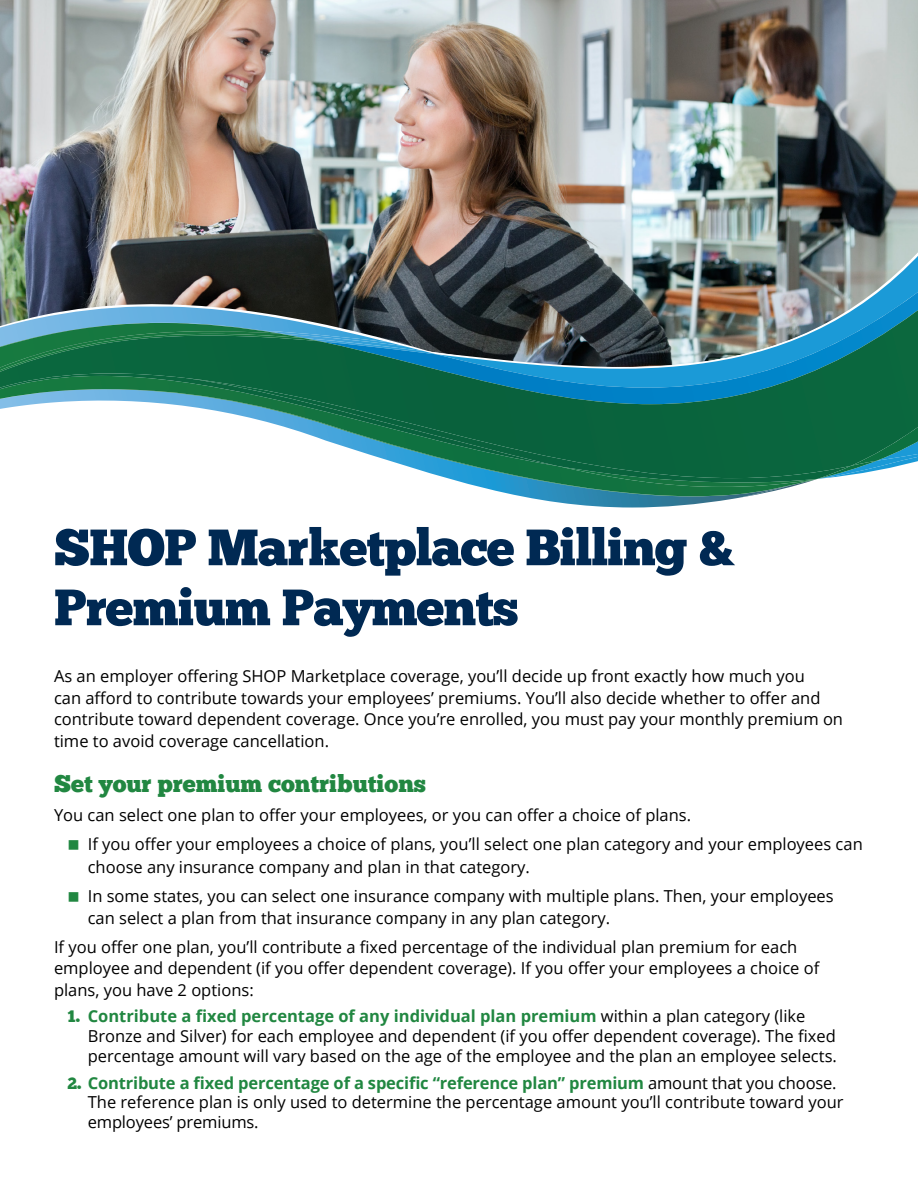
<style>
.page{position:relative;width:918px;height:1188px;background:#fff}
.page>*{position:absolute;margin:0;border:0;box-sizing:border-box;transform-origin:0 0}
.t1{font:51px/60px "Chunk Five Ex";letter-spacing:-.02em;color:#002953}
.t2{font:24px "Chunk Five Ex";color:#218741}
.text_no_indent{font:16.5px/21.6px "Open Sans";color:#000}
.s1{color:#218741}
.s2{font-family:"Chunk Five Ex";color:#218741}
.s3{font-weight:700;color:#218741}
</style>
<div class="page">
<img style="left:0;top:0;width:918px;height:201px">
<svg style="left:549px;top:501px;width:170px;height:7px"></svg>
<img style="left:0;top:201px;width:918px;height:300px">
<img style="left:0;top:204px;width:918px;height:103px">
<img style="left:437px;top:206px;width:481px;height:86px">
<img style="left:320px;top:292px;width:598px;height:15px">
<svg style="left:0;top:307px;width:918px;height:191px"></svg>
<svg style="left:187px;top:478px;width:664px;height:5px"></svg>
<svg style="left:0;top:310px;width:918px;height:168px"></svg>
<h1 class="t1" style="left:54px;top:516px;width:683px">SHOP Marketplace Billing &amp;<br>Premium Payments</h1>
<p class="text_no_indent" style="left:54px;top:665px;width:791px">As an employer offering SHOP Marketplace coverage, you’ll decide up front exactly how much you<br>can afford to contribute towards your employees’ premiums. You’ll also decide whether to offer and contribute toward dependent coverage. Once you’re enrolled, you must pay your monthly premium on time to avoid coverage cancellation.</p>
<h2 class="t2" style="left:54px;top:766px;width:374px">Set your premium contributions</h2>
<p class="text_no_indent" style="left:54px;top:804px;width:639px">You can select one plan to offer your employees, or you can offer a choice of plans.</p>
<p class="text_no_indent" style="left:88px;top:832px;width:777px;line-height:22.5px;text-indent:-20px"><span class="s1">■</span> If you offer your employees a choice of plans, you’ll select one plan category and your employees can choose any insurance company and plan in that category.</p>
<p class="text_no_indent" style="left:88px;top:884px;width:748px;line-height:22.5px;text-indent:-20px"><span class="s1">■</span> In some states, you can select one insurance company with multiple plans. Then, your employees can select a plan from that insurance company in any plan category.</p>
<p class="text_no_indent" style="left:54px;top:935px;width:767px">If you offer one plan, you’ll contribute a fixed percentage of the individual plan premium for each employee and dependent (if you offer dependent coverage). If you offer your employees a choice of plans, you have 2 options:</p>
<p class="text_no_indent" style="left:88px;top:1006px;width:751px;line-height:19.8px;text-indent:-20px"><span class="s2">1.</span> <span class="s3">Contribute a fixed percentage of any individual plan premium</span> within a plan category (like<br>Bronze and Silver) for each employee and dependent (if you offer dependent coverage). The fixed percentage amount will vary based on the age of the employee and the plan an employee selects.</p>
<p class="text_no_indent" style="left:88px;top:1072px;width:757px;line-height:19.8px;text-indent:-20px"><span class="s2">2.</span> <span class="s3">Contribute a fixed percentage of a specific “reference plan” premium</span> amount that you choose.<br>The reference plan is only used to determine the percentage amount you’ll contribute toward your employees’ premiums.</p>
</div>
